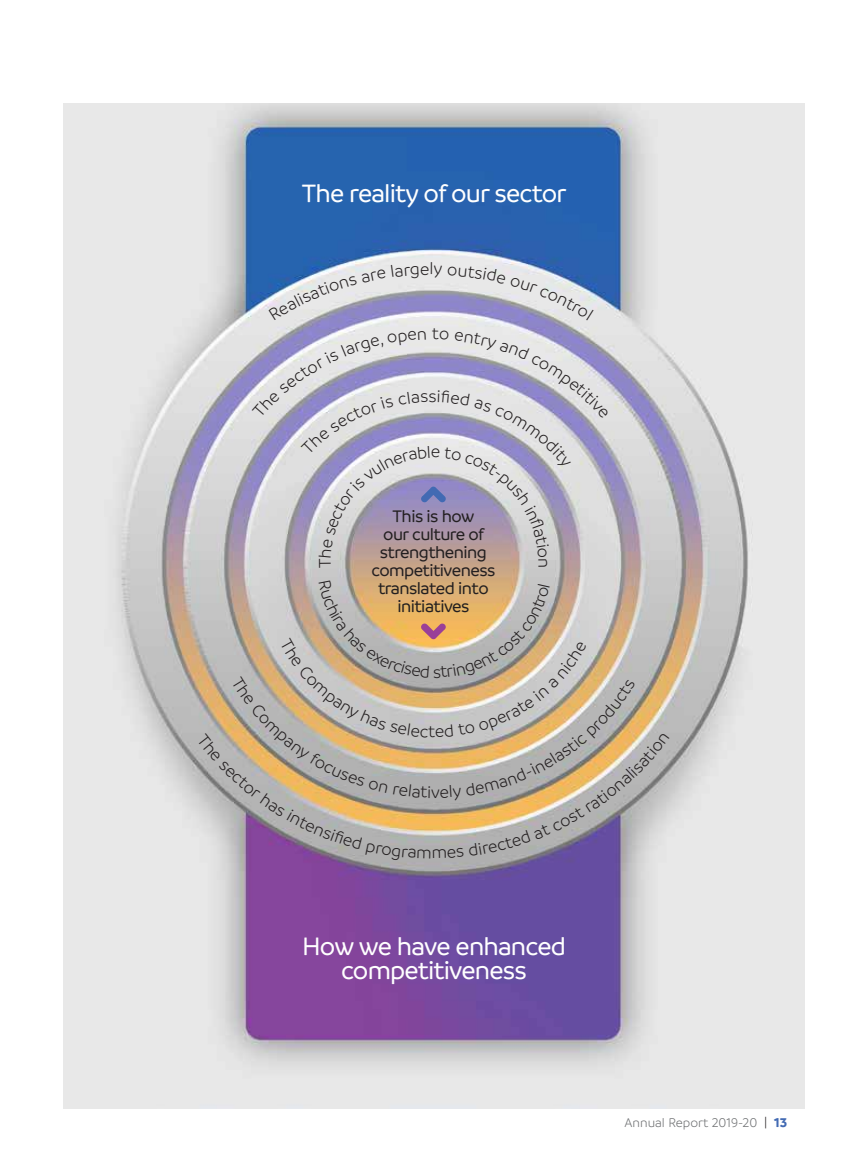
<style>
.page{position:relative;width:851px;height:1170px;background:#fff}
.page>*{position:absolute;margin:0;border:0;box-sizing:border-box;transform-origin:0 0}
.t1{font:500 27px/24px "Branding W00";letter-spacing:-.03em;color:#fff;text-align:center}
.t2{font:500 18px/18px "Branding W00";letter-spacing:-.03em;color:#231f20;text-align:center}
.t3{font:300 18px "Branding W00";color:#231f20}
.t4{font:300 13.5px "Branding W00";color:#6d6f71}
.s1{color:#231f20}
.s2{font-weight:700;color:#426ab3}
</style>
<div class="page">
<img style="left:63px;top:104px;width:741px;height:1004px">
<svg style="left:268px;top:265px;width:160px;height:55px;background:#bdc3d7"></svg>
<svg style="left:434px;top:266px;width:159px;height:54px;background:#c2c5d8"></svg>
<svg style="left:252px;top:328px;width:357px;height:240px;background:#c4c0cf"></svg>
<img style="left:196px;top:580px;width:473px;height:279px">
<h1 class="t1" style="left:302px;top:181px;width:266px">The reality of our sector</h1>
<p class="t3" style="left:429px;top:259px;width:6px">l</p>
<p class="t2" style="left:371px;top:507px;width:125px">This is how<br>our culture of strengthening competitiveness translated into initiatives</p>
<p class="t3" style="left:431px;top:782px;width:10px">v</p>
<h1 class="t1" style="left:302px;top:933px;width:265px">How we have enhanced competitiveness</h1>
<p class="t4" style="left:624px;top:1115px;width:164px">Annual Report 2019-20 <span class="s1">|</span> <span class="s2">13</span></p>
</div>
